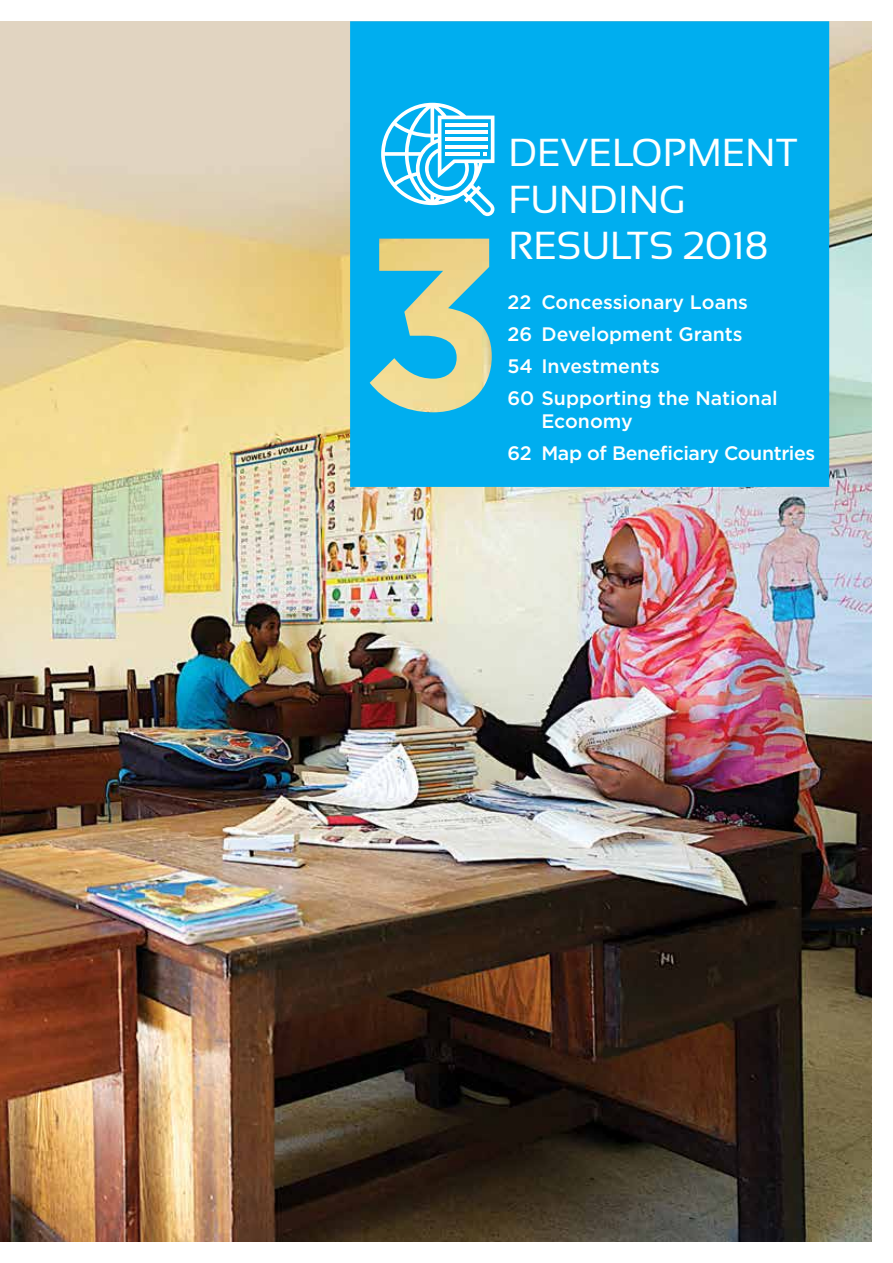
<style>
.page{position:relative;width:893px;height:1263px;background:#fff}
.page>*{position:absolute;margin:0;border:0;box-sizing:border-box;transform-origin:0 0}
.t1{font:39px/46.8px "Sansation";color:#fff}
.t2{font:500 19.5px/32px "Gotham";color:#fff}
.t3{font:500 19.5px/32px "Gotham";letter-spacing:-.02em;color:#fff}
</style>
<div class="page">
<img style="left:0;top:21px;width:872px;height:1221px">
<div style="left:350px;top:21px;width:479px;height:466px;background:#00aeef"></div>
<svg style="left:381px;top:103px;width:113px;height:113px"></svg>
<hr style="left:445px;top:152px;width:35px;height:4px;background:#fff">
<h1 class="t1" style="left:509px;top:129px;width:291px">DEVELOPMENT<br>FUNDING<br>RESULTS 2018</h1>
<p class="t2" style="left:507px;top:286px;width:272px">22 Concessionary Loans<br>26 Development Grants<br>54 Investments<br>60 Supporting the National</p>
<p class="t3" style="left:507px;top:405px;width:309px;text-indent:34px">Economy<br>62 Map of Beneficiary Countries</p>
</div>
